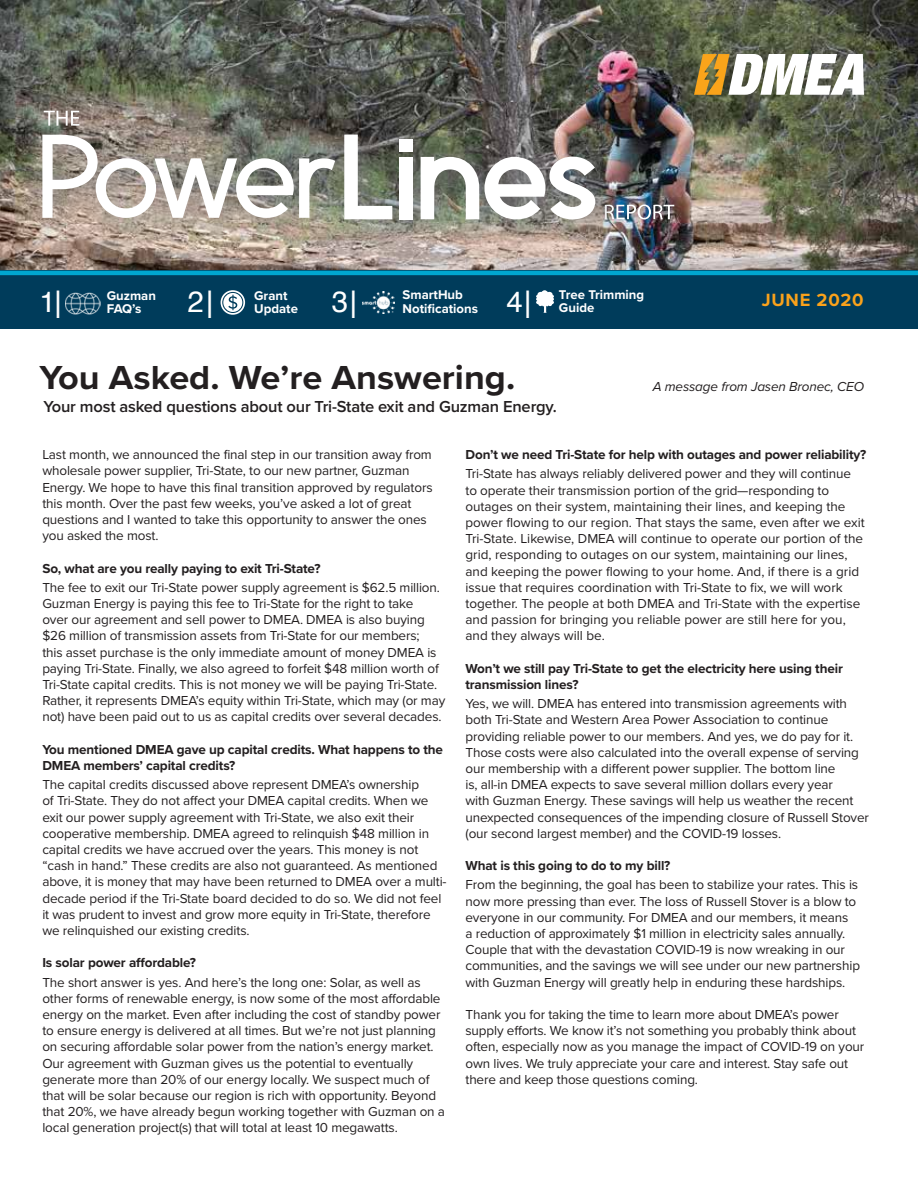
<style>
.page{position:relative;width:918px;height:1188px;background:#fff}
.page>*{position:absolute;margin:0;border:0;box-sizing:border-box;transform-origin:0 0}
.t1{font:38.1px "Helvetica";color:#fff;scale:.77 1}
.t2{font:700 34.5px "Proxima Nova";color:#231f20;scale:1.04 1}
.t3{font:29.4px "Helvetica";color:#fff}
.t4{font:700 18.3px "Proxima Nova";letter-spacing:.04em;color:#faa21b}
.t5{font:600 16.5px "Proxima Nova";letter-spacing:-.01em;color:#231f20}
.t6{font:13.5px/16.2px "Proxima Nova";letter-spacing:-.01em;color:#231f20}
.t7{font:700 13.5px/16.2px "Proxima Nova";letter-spacing:-.01em;color:#231f20}
.t8{font:italic 13.5px "Proxima Nova";letter-spacing:-.01em;color:#231f20}
.t9{font:700 13.2px/13.5px "Proxima Nova";color:#fff}
.s1{font-size:38.1px}
</style>
<div class="page">
<img style="left:0;top:0;width:918px;height:271px">
<div style="left:1px;top:270px;width:917px;height:58px;background:#003c5b"></div>
<svg style="left:44px;top:111px;width:35px;height:6px"></svg>
<div style="left:597px;top:197px;width:85px;height:30px;background:#231f20;opacity:.75"></div>
<svg style="left:622px;top:205px;width:52px;height:14px"></svg>
<div style="left:24px;top:117px;width:598px;height:130px;background:#808285;opacity:.75"></div>
<svg style="left:42px;top:135px;width:293px;height:83px"></svg>
<div style="left:399px;top:139px;width:14px;height:13px;background:#fff"></div>
<div style="left:399px;top:157px;width:14px;height:62px;background:#fff"></div>
<svg style="left:421px;top:157px;width:174px;height:62px"></svg>
<svg style="left:344px;top:135px;width:48px;height:84px"></svg>
<svg style="left:694px;top:54px;width:170px;height:41px"></svg>
<hr style="left:0;top:271px;width:918px;height:4px;background:#00a6cf">
<img style="left:362px;top:291px;width:33px;height:23px">
<svg style="left:536px;top:290px;width:18px;height:23px"></svg>
<svg style="left:221px;top:290px;width:24px;height:25px"></svg>
<img style="left:66px;top:292px;width:35px;height:23px">
<h3 class="t3" style="left:40px;top:279px;width:24px">1<span class="s1">|</span></h3>
<p class="t9" style="left:107px;top:288px;width:51px">Guzman<br>FAQ’s</p>
<h1 class="t1" style="left:207px;top:275px;width:11px">|</h1>
<p class="t9" style="left:254px;top:288px;width:45px">Grant<br>Update</p>
<h3 class="t3" style="left:187px;top:279px;width:18px">2</h3>
<h3 class="t3" style="left:332px;top:279px;width:27px">3<span class="s1">|</span></h3>
<p class="t9" style="left:403px;top:288px;width:77px">SmartHub<br>Notifications</p>
<h3 class="t3" style="left:506px;top:279px;width:27px">4<span class="s1">|</span></h3>
<p class="t9" style="left:559px;top:288px;width:87px">Tree Trimming</p>
<p class="t9" style="left:559px;top:301px;width:37px">Guide</p>
<h3 class="t4" style="left:762px;top:287px;width:103px">JUNE 2020</h3>
<h2 class="t2" style="left:39px;top:352px;width:459px">You Asked. We’re Answering.</h2>
<p class="t5" style="left:43px;top:397px;width:515px">Your most asked questions about our Tri-State exit and Guzman Energy.</p>
<p class="t8" style="left:653px;top:378px;width:213px">A message from Jasen Bronec, CEO</p>
<p class="t6" style="left:42px;top:446px;width:392px">Last month, we announced the final step in our transition away from wholesale power supplier, Tri-State, to our new partner, Guzman Energy. We hope to have this final transition approved by regulators this month. Over the past few weeks, you’ve asked a lot of great questions and I wanted to take this opportunity to answer the ones you asked the most.</p>
<p class="t7" style="left:42px;top:560px;width:280px">So, what are you really paying to exit Tri-State?</p>
<p class="t6" style="left:42px;top:579px;width:404px">The fee to exit our Tri-State power supply agreement is $62.5 million.<br>Guzman Energy is paying this fee to Tri-State for the right to take<br>over our agreement and sell power to DMEA. DMEA is also buying $26 million of transmission assets from Tri-State for our members;<br>this asset purchase is the only immediate amount of money DMEA is paying Tri-State. Finally, we also agreed to forfeit $48 million worth of Tri-State capital credits. This is not money we will be paying Tri-State.<br>Rather, it represents DMEA’s equity within Tri-State, which may (or may not) have been paid out to us as capital credits over several decades.</p>
<p class="t7" style="left:42px;top:741px;width:402px">You mentioned DMEA gave up capital credits. What happens to the<br>DMEA members’ capital credits?</p>
<p class="t6" style="left:42px;top:776px;width:406px">The capital credits discussed above represent DMEA’s ownership<br>of Tri-State. They do not affect your DMEA capital credits. When we exit our power supply agreement with Tri-State, we also exit their cooperative membership. DMEA agreed to relinquish $48 million in capital credits we have accrued over the years. This money is not “cash in hand.” These credits are also not guaranteed. As mentioned above, it is money that may have been returned to DMEA over a multi&shy;decade period if the Tri-State board decided to do so. We did not feel it was prudent to invest and grow more equity in Tri-State, therefore we relinquished our existing credits.</p>
<p class="t7" style="left:42px;top:955px;width:155px">Is solar power affordable?</p>
<p class="t6" style="left:42px;top:973px;width:404px">The short answer is yes. And here’s the long one: Solar, as well as other forms of renewable energy, is now some of the most affordable energy on the market. Even after including the cost of standby power to ensure energy is delivered at all times. But we’re not just planning on securing affordable solar power from the nation’s energy market.<br>Our agreement with Guzman gives us the potential to eventually generate more than 20% of our energy locally. We suspect much of that will be solar because our region is rich with opportunity. Beyond that 20%, we have already begun working together with Guzman on a local generation project(s) that will total at least 10 megawatts.</p>
<p class="t7" style="left:465px;top:446px;width:402px">Don’t we need Tri-State for help with outages and power reliability?</p>
<p class="t6" style="left:465px;top:465px;width:401px">Tri-State has always reliably delivered power and they will continue to operate their transmission portion of the grid—responding to outages on their system, maintaining their lines, and keeping the power flowing to our region. That stays the same, even after we exit Tri-State. Likewise, DMEA will continue to operate our portion of the grid, responding to outages on our system, maintaining our lines, and keeping the power flowing to your home. And, if there is a grid issue that requires coordination with Tri-State to fix, we will work together. The people at both DMEA and Tri-State with the expertise and passion for bringing you reliable power are still here for you, and they always will be.</p>
<p class="t7" style="left:465px;top:660px;width:379px">Won’t we still pay Tri-State to get the electricity here using their transmission lines?</p>
<p class="t6" style="left:465px;top:695px;width:405px">Yes, we will. DMEA has entered into transmission agreements with both Tri-State and Western Area Power Association to continue providing reliable power to our members. And yes, we do pay for it.<br>Those costs were also calculated into the overall expense of serving our membership with a different power supplier. The bottom line<br>is, all-in DMEA expects to save several million dollars every year<br>with Guzman Energy. These savings will help us weather the recent unexpected consequences of the impending closure of Russell Stover (our second largest member) and the COVID-19 losses.</p>
<p class="t7" style="left:465px;top:857px;width:206px">What is this going to do to my bill?</p>
<p class="t6" style="left:465px;top:876px;width:396px">From the beginning, the goal has been to stabilize your rates. This is now more pressing than ever. The loss of Russell Stover is a blow to everyone in our community. For DMEA and our members, it means<br>a reduction of approximately $1 million in electricity sales annually.<br>Couple that with the devastation COVID-19 is now wreaking in our communities, and the savings we will see under our new partnership with Guzman Energy will greatly help in enduring these hardships.</p>
<p class="t6" style="left:465px;top:1006px;width:400px">Thank you for taking the time to learn more about DMEA’s power supply efforts. We know it’s not something you probably think about often, especially now as you manage the impact of COVID-19 on your own lives. We truly appreciate your care and interest. Stay safe out there and keep those questions coming.</p>
</div>
